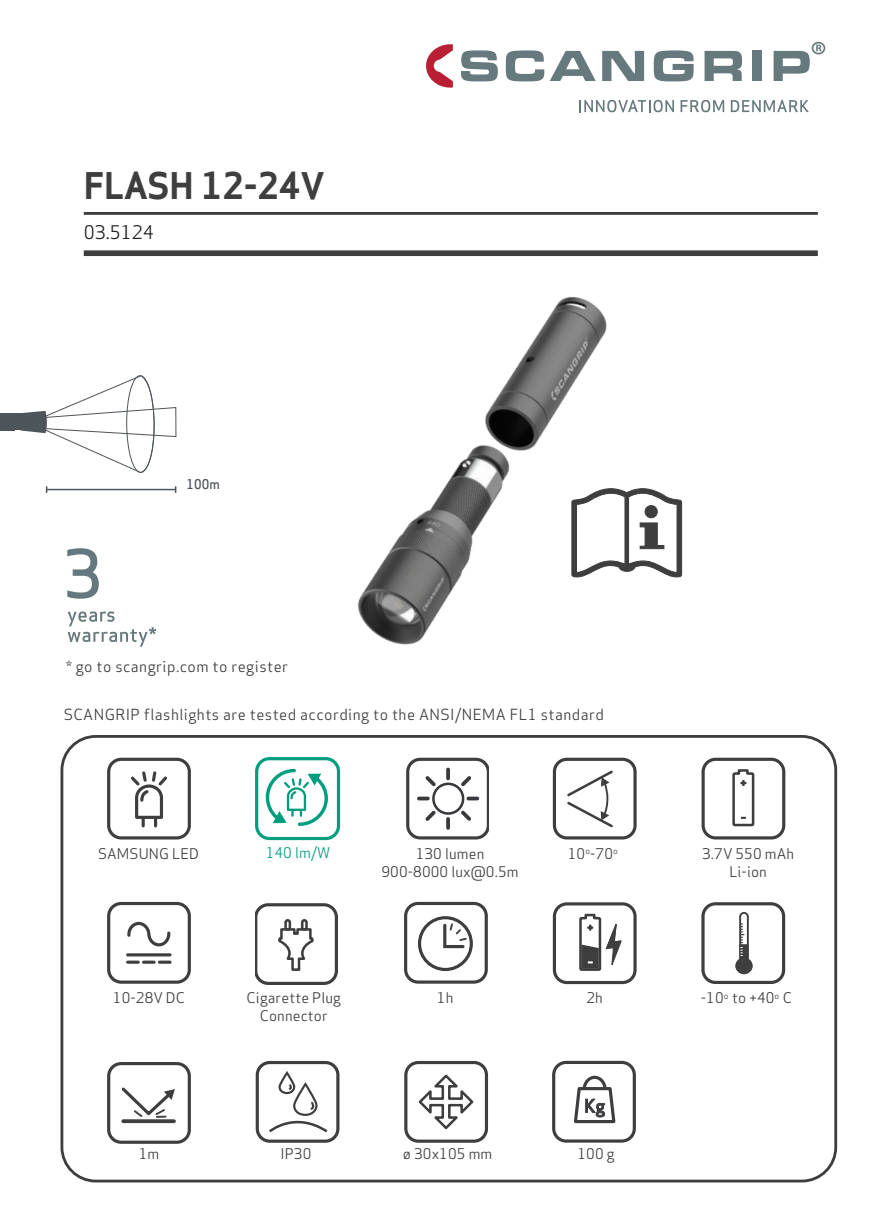
<style>
.page{position:relative;width:893px;height:1208px;background:#fff}
.page>*{position:absolute;margin:0;border:0;box-sizing:border-box;transform-origin:0 0}
.t1{font:700 36px "Apex Sans";color:#3e3e3f}
.t2{font:18.3px "Apex Sans";color:#231f20}
.t3{font:15px "Apex Sans";letter-spacing:.03em;color:#3e3e3f}
.t4{font:14.4px/18px "Apex Sans";letter-spacing:.01em;color:#3e3e3f;text-align:center}
.t5{font:14.4px "Apex Sans";color:#009e7f}
.t6{font:500 13.2px "Apex Sans";color:#4d545a;scale:.96 1}
</style>
<div class="page">
<svg style="left:426px;top:44px;width:27px;height:44px"></svg>
<svg style="left:461px;top:50px;width:37px;height:31px"></svg>
<svg style="left:506px;top:50px;width:38px;height:31px"></svg>
<svg style="left:550px;top:51px;width:46px;height:30px"></svg>
<svg style="left:602px;top:51px;width:42px;height:30px"></svg>
<svg style="left:654px;top:50px;width:40px;height:31px"></svg>
<svg style="left:704px;top:51px;width:38px;height:30px"></svg>
<div style="left:752px;top:51px;width:10px;height:30px;background:#66797d"></div>
<svg style="left:774px;top:42px;width:51px;height:39px"></svg>
<svg style="left:579px;top:100px;width:95px;height:12px"></svg>
<svg style="left:681px;top:100px;width:43px;height:12px"></svg>
<svg style="left:731px;top:100px;width:78px;height:12px"></svg>
<div style="left:701px;top:902px;width:84px;height:82px;border:3px solid #3e3e3f;border-radius:13px"></div>
<svg style="left:735px;top:912px;width:18px;height:63px"></svg>
<div style="left:553px;top:902px;width:84px;height:82px;border:3px solid #3e3e3f;border-radius:13px"></div>
<svg style="left:579px;top:913px;width:43px;height:58px"></svg>
<div style="left:256px;top:1061px;width:83px;height:81px;border:3px solid #3e3e3f;border-radius:13px"></div>
<div style="left:278px;top:1071px;width:18px;height:23px;border:2px solid #3e3e3f;border-radius:7px"></div>
<svg style="left:269px;top:1082px;width:59px;height:51px"></svg>
<div style="left:404px;top:1061px;width:84px;height:81px;border:3px solid #3e3e3f;border-radius:13px"></div>
<svg style="left:418px;top:1074px;width:56px;height:56px"></svg>
<div style="left:406px;top:757px;width:83px;height:82px;border:3px solid #3e3e3f;border-radius:13px"></div>
<div style="left:432px;top:782px;width:32px;height:33px;background:#fff;border:3px solid #38383d;border-radius:50%"></div>
<svg style="left:446px;top:769px;width:4px;height:9px"></svg>
<svg style="left:446px;top:819px;width:4px;height:9px"></svg>
<svg style="left:468px;top:796px;width:9px;height:4px"></svg>
<svg style="left:419px;top:796px;width:9px;height:4px"></svg>
<svg style="left:458px;top:776px;width:14px;height:13px"></svg>
<svg style="left:425px;top:807px;width:14px;height:14px"></svg>
<svg style="left:457px;top:807px;width:14px;height:14px"></svg>
<svg style="left:425px;top:776px;width:14px;height:13px"></svg>
<div style="left:84px;top:250px;width:734px;height:6px;background:#3e3e3f"></div>
<hr style="left:84px;top:212px;width:734px;height:3px;background:#3e3e3f">
<div style="left:61px;top:735px;width:776px;height:447px;border:3px solid #3e3e3f;border-radius:34px"></div>
<div style="left:404px;top:902px;width:84px;height:81px;border:3px solid #3e3e3f;border-radius:13px"></div>
<div style="left:418px;top:916px;width:55px;height:55px;border:3px solid #3e3e3f;border-radius:50%"></div>
<svg style="left:443px;top:922px;width:25px;height:27px"></svg>
<div style="left:552px;top:1060px;width:84px;height:82px;border:3px solid #3e3e3f;border-radius:13px"></div>
<svg style="left:584px;top:1077px;width:21px;height:25px"></svg>
<div style="left:582px;top:1075px;width:25px;height:28px;border:3px solid #3e3e3f;border-radius:50%"></div>
<svg style="left:574px;top:1085px;width:42px;height:39px"></svg>
<div style="left:107px;top:757px;width:84px;height:82px;border:3px solid #3e3e3f;border-radius:13px"></div>
<svg style="left:131px;top:771px;width:36px;height:55px"></svg>
<div style="left:255px;top:757px;width:85px;height:83px;border:3px solid #009e7f;border-radius:13px"></div>
<svg style="left:266px;top:769px;width:62px;height:57px"></svg>
<div style="left:553px;top:757px;width:84px;height:82px;border:3px solid #3e3e3f;border-radius:13px"></div>
<svg style="left:567px;top:770px;width:46px;height:58px"></svg>
<div style="left:107px;top:1062px;width:84px;height:81px;border:3px solid #3e3e3f;border-radius:13px"></div>
<svg style="left:123px;top:1119px;width:51px;height:4px"></svg>
<svg style="left:121px;top:1087px;width:54px;height:31px"></svg>
<div style="left:255px;top:903px;width:83px;height:81px;border:3px solid #3e3e3f;border-radius:13px"></div>
<svg style="left:278px;top:919px;width:36px;height:52px"></svg>
<div style="left:107px;top:902px;width:84px;height:81px;border:3px solid #3e3e3f;border-radius:13px"></div>
<svg style="left:127px;top:921px;width:44px;height:26px"></svg>
<hr style="left:128px;top:953px;width:42px;height:3px;background:#3e3e3f">
<svg style="left:144px;top:960px;width:26px;height:3px"></svg>
<svg style="left:128px;top:960px;width:10px;height:3px"></svg>
<div style="left:701px;top:757px;width:84px;height:82px;border:3px solid #3e3e3f;border-radius:13px"></div>
<svg style="left:732px;top:769px;width:23px;height:58px"></svg>
<svg style="left:0;top:375px;width:177px;height:118px"></svg>
<svg style="left:67px;top:548px;width:32px;height:51px"></svg>
<svg style="left:68px;top:611px;width:88px;height:35px"></svg>
<img style="left:358px;top:296px;width:325px;height:349px">
<p class="t1" style="left:84px;top:163px;width:243px">FLASH 12-24V</p>
<p class="t2" style="left:84px;top:218px;width:72px">03.5124</p>
<p class="t6" style="left:187px;top:472px;width:36px">100m</p>
<p class="t3" style="left:66px;top:654px;width:224px">* go to scangrip.com to register</p>
<p class="t3" style="left:64px;top:702px;width:542px">SCANGRIP flashlights are tested according to the ANSI/NEMA FL1 standard</p>
<p class="t4" style="left:98px;top:843px;width:102px">SAMSUNG LED</p>
<p class="t5" style="left:266px;top:840px;width:66px">140 lm/W</p>
<p class="t4" style="left:416px;top:843px;width:70px">130 lumen</p>
<p class="t4" style="left:381px;top:861px;width:139px">900-8000 lux@0.5m</p>
<p class="t4" style="left:568px;top:843px;width:52px">10<sup>o</sup>-70<sup>o</sup></p>
<p class="t4" style="left:113px;top:987px;width:74px">10-28V DC</p>
<p class="t4" style="left:247px;top:987px;width:96px">Cigarette Plug<br>Connector</p>
<p class="t4" style="left:437px;top:987px;width:18px">1h</p>
<p class="t4" style="left:586px;top:987px;width:18px">2h</p>
<p class="t4" style="left:139px;top:1143px;width:22px">1m</p>
<p class="t4" style="left:280px;top:1143px;width:32px">IP30</p>
<p class="t4" style="left:403px;top:1143px;width:91px">ø 30x105 mm</p>
<p class="t4" style="left:577px;top:1143px;width:39px">100 g</p>
<p class="t4" style="left:702px;top:843px;width:93px">3.7V 550 mAh</p>
<p class="t4" style="left:729px;top:861px;width:39px">Li-ion</p>
<p class="t4" style="left:701px;top:987px;width:93px">-10<sup>o</sup> to +40<sup>o</sup> C</p>
</div>
